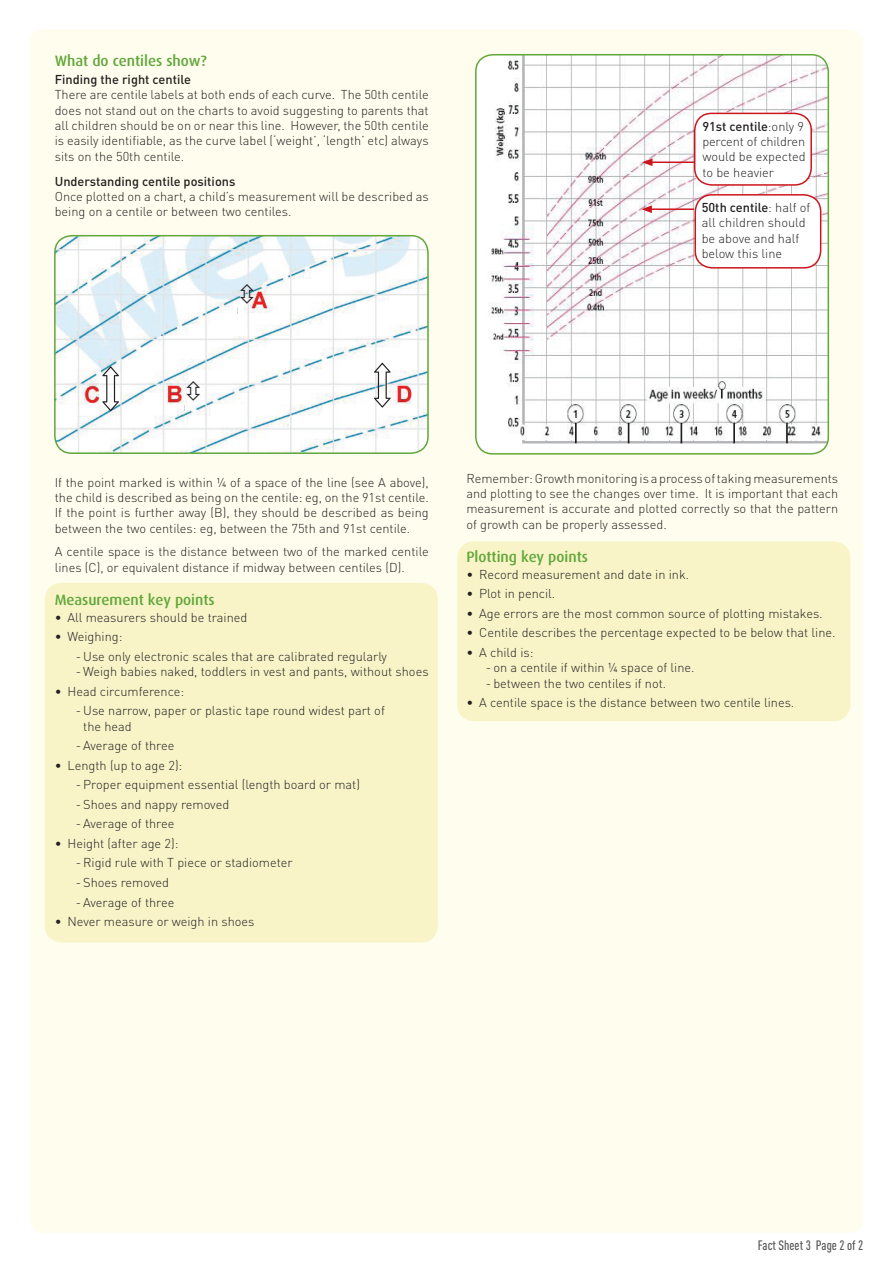
<style>
.page{position:relative;width:893px;height:1263px;background:#fff}
.page>*{position:absolute;margin:0;border:0;box-sizing:border-box;transform-origin:0 0}
.Head_1{font:500 15px "Dax";color:#61a73a}
.Head_1-2{font:500 condensed 13.5px "DIN Pro";color:#57585a}
.Body{font:300 12.75px/15.3px "DIN Pro";color:#231f20}
.bullets{font:300 12.75px "DIN Pro";color:#231f20}
.indent{font:300 12.75px/15.3px "DIN Pro";color:#231f20}
.Head_2{font:500 12.75px "DIN Pro";color:#231f20}
.s1{font-weight:500}
</style>
<div class="page">
<div style="left:30px;top:29px;width:833px;height:1204px;background:#fffdee;border-radius:13px"></div>
<div style="left:45px;top:583px;width:393px;height:359px;background:#f8f4c8;border-radius:17px"></div>
<img style="left:55px;top:236px;width:373px;height:217px">
<svg style="left:102px;top:366px;width:17px;height:45px"></svg>
<svg style="left:374px;top:363px;width:17px;height:45px"></svg>
<div style="left:54px;top:235px;width:375px;height:219px;border:2px solid #61a73a;border-radius:17px"></div>
<div style="left:476px;top:55px;width:352px;height:399px;background:#fff;border-radius:17px"></div>
<img style="left:481px;top:55px;width:347px;height:388px">
<div style="left:475px;top:54px;width:354px;height:401px;border:2px solid #61a73a;border-radius:17px"></div>
<div style="left:695px;top:113px;width:116px;height:72px;background:#fff;border-radius:17px"></div>
<div style="left:694px;top:113px;width:118px;height:73px;border:2px solid #cd151d;border-radius:17px"></div>
<hr style="left:650px;top:161px;width:45px;height:2px;background:#cd151d">
<svg style="left:642px;top:158px;width:10px;height:8px"></svg>
<hr style="left:650px;top:208px;width:44px;height:2px;background:#cd151d">
<svg style="left:641px;top:205px;width:11px;height:8px"></svg>
<div style="left:695px;top:195px;width:126px;height:73px;background:#fff;border-radius:17px"></div>
<div style="left:694px;top:194px;width:127px;height:75px;border:2px solid #cd151d;border-radius:17px"></div>
<div style="left:457px;top:541px;width:393px;height:180px;background:#f8f4c8;border-radius:17px"></div>
<svg style="left:184px;top:381px;width:16px;height:30px"></svg>
<svg style="left:238px;top:284px;width:16px;height:29px"></svg>
<p class="Head_1" style="left:55px;top:53px;width:154px">What do centiles show?</p>
<p class="Head_2" style="left:55px;top:71px;width:138px">Finding the right centile</p>
<p class="Body" style="left:55px;top:87px;width:375px;text-align:justify">There are centile labels at both ends of each curve. The 50th centile does not stand out on the charts to avoid suggesting to parents that all children should be on or near this line. However, the 50th centile is easily identifiable, as the curve label (‘weight’, ‘length’ etc) always sits on the 50th centile.</p>
<p class="Head_2" style="left:55px;top:172px;width:182px">Understanding centile positions</p>
<p class="Body" style="left:55px;top:188px;width:375px">Once plotted on a chart, a child’s measurement will be described as being on a centile or between two centiles.</p>
<p class="Body" style="left:702px;top:118px;width:105px"><span class="s1">91st centile</span>:only 9 percent of children would be expected to be heavier</p>
<p class="Body" style="left:702px;top:199px;width:110px"><span class="s1">50th centile</span>: half of all children should be above and half below this line</p>
<p class="Body" style="left:55px;top:474px;width:375px;text-align:justify">If the point marked is within ¼ of a space of the line (see A above), the child is described as being on the centile: eg, on the 91st centile.<br>If the point is further away (B), they should be described as being between the two centiles: eg, between the 75th and 91st centile.</p>
<p class="Body" style="left:55px;top:543px;width:375px">A centile space is the distance between two of the marked centile lines (C), or equivalent distance if midway between centiles (D).</p>
<p class="Head_1" style="left:55px;top:591px;width:162px">Measurement key points</p>
<p class="bullets" style="left:55px;top:608px;width:194px">• All measurers should be trained</p>
<p class="bullets" style="left:55px;top:628px;width:69px">• Weighing:</p>
<p class="indent" style="left:76px;top:648px;width:313px">- Use only electronic scales that are calibrated regularly</p>
<p class="indent" style="left:76px;top:663px;width:354px">- Weigh babies naked, toddlers in vest and pants, without shoes</p>
<p class="bullets" style="left:55px;top:682px;width:131px">• Head circumference:</p>
<p class="indent" style="left:83px;top:702px;width:303px;text-indent:-7px">- Use narrow, paper or plastic tape round widest part of the head</p>
<p class="indent" style="left:76px;top:737px;width:100px">- Average of three</p>
<p class="bullets" style="left:55px;top:756px;width:129px">• Length (up to age 2):</p>
<p class="indent" style="left:76px;top:776px;width:286px">- Proper equipment essential (length board or mat)</p>
<p class="indent" style="left:76px;top:796px;width:155px">- Shoes and nappy removed</p>
<p class="indent" style="left:76px;top:815px;width:100px">- Average of three</p>
<p class="bullets" style="left:55px;top:834px;width:125px">• Height (after age 2):</p>
<p class="indent" style="left:76px;top:855px;width:218px">- Rigid rule with T piece or stadiometer</p>
<p class="indent" style="left:76px;top:874px;width:95px">- Shoes removed</p>
<p class="indent" style="left:76px;top:894px;width:100px">- Average of three</p>
<p class="bullets" style="left:55px;top:913px;width:201px">• Never measure or weigh in shoes</p>
<p class="Body" style="left:466px;top:470px;width:373px;text-align:justify">Remember: Growth monitoring is a process of taking measurements and plotting to see the changes over time. It is important that each measurement is accurate and plotted correctly so that the pattern of growth can be properly assessed.</p>
<p class="Head_1" style="left:466px;top:549px;width:123px">Plotting key points</p>
<p class="bullets" style="left:466px;top:565px;width:224px">• Record measurement and date in ink.</p>
<p class="bullets" style="left:466px;top:585px;width:90px">• Plot in pencil.</p>
<p class="bullets" style="left:466px;top:605px;width:358px">• Age errors are the most common source of plotting mistakes.</p>
<p class="bullets" style="left:466px;top:624px;width:371px">• Centile describes the percentage expected to be below that line.</p>
<p class="bullets" style="left:466px;top:644px;width:69px">• A child is:</p>
<p class="bullets" style="left:486px;top:659px;width:210px">- on a centile if within ¼ space of line.</p>
<p class="bullets" style="left:486px;top:674px;width:182px">- between the two centiles if not.</p>
<p class="bullets" style="left:466px;top:694px;width:329px">• A centile space is the distance between two centile lines.</p>
<p class="Head_1-2" style="left:758px;top:1237px;width:107px">Fact Sheet 3 Page 2 of 2</p>
</div>
